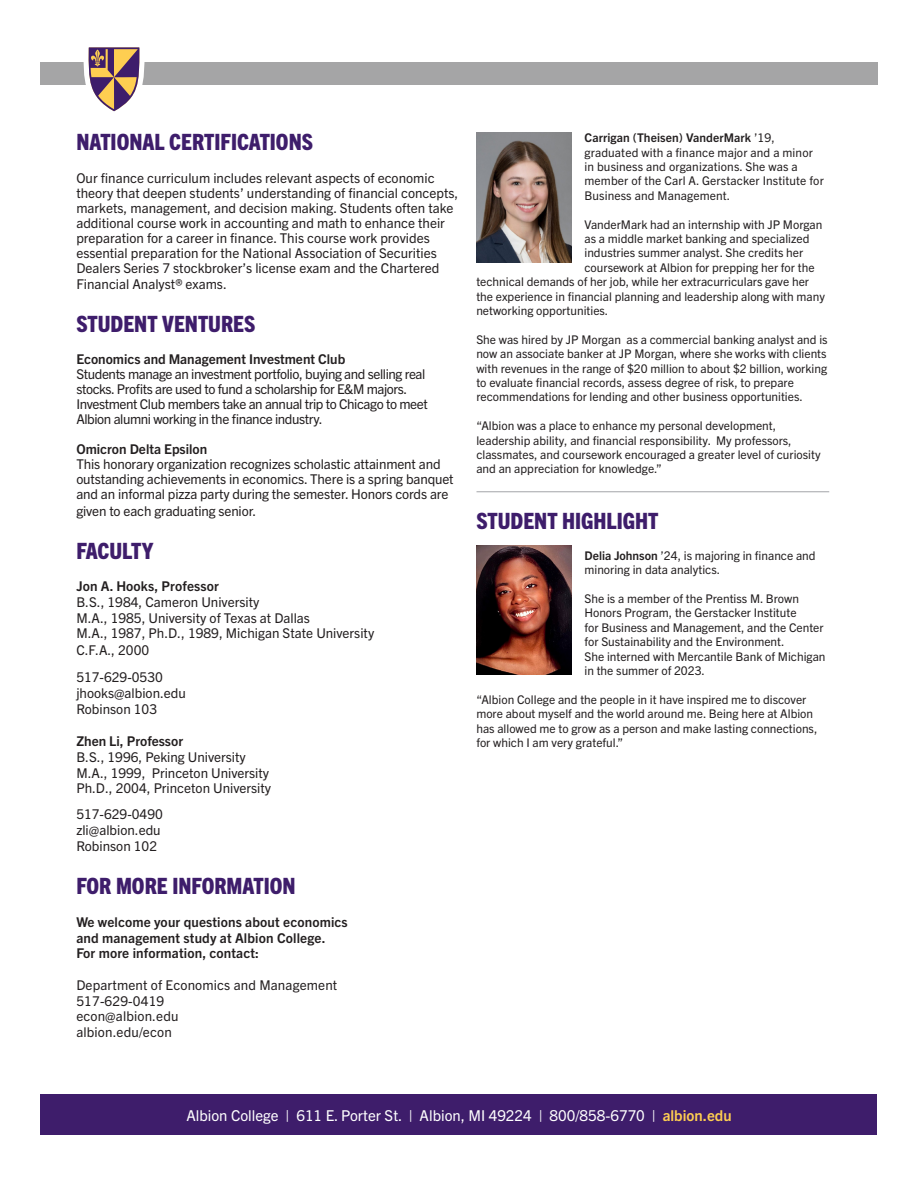
<style>
.page{position:relative;width:918px;height:1188px;background:#fff}
.page>*{position:absolute;margin:0;border:0;box-sizing:border-box;transform-origin:0 0}
.t1{font:800 condensed 22.5px "Trade Gothic Next LT Pro";color:#3e1d6b}
.t2{font:15px "Trade Gothic Next LT Pro";color:#fff}
.t3{font:13.5px/15.1px "Trade Gothic Next LT Pro";color:#231f20}
.t4{font:13.5px/15px "Trade Gothic Next LT Pro";letter-spacing:-.03em;color:#231f20}
.t5{font:700 13.5px/15.8px "Trade Gothic Next LT Pro";letter-spacing:.01em;color:#231f20}
.t6{font:12px/14.4px "Trade Gothic Next LT Pro";color:#231f20}
.s1{font-weight:700}
.s2{font-weight:700;color:#fece51}
</style>
<div class="page">
<div style="left:40px;top:63px;width:838px;height:22px;background:#a5a5a6"></div>
<svg style="left:81px;top:47px;width:68px;height:65px"></svg>
<div style="left:40px;top:1094px;width:838px;height:41px;background:#3e1d6b"></div>
<img style="left:477px;top:545px;width:94px;height:130px">
<img style="left:477px;top:133px;width:94px;height:129px">
<hr style="left:477px;top:491px;width:352px;height:1px;background:#a3a4a8">
<p class="t1" style="left:76px;top:127px;width:238px">NATIONAL CERTIFICATIONS</p>
<p class="t3" style="left:76px;top:169px;width:384px">Our finance curriculum includes relevant aspects of economic theory that deepen students’ understanding of financial concepts, markets, management, and decision making. Students often take additional course work in accounting and math to enhance their preparation for a career in finance. This course work provides essential preparation for the National Association of Securities Dealers Series 7 stockbroker’s license exam and the Chartered Financial Analyst® exams.</p>
<p class="t1" style="left:76px;top:309px;width:181px">STUDENT VENTURES</p>
<p class="t5" style="left:76px;top:351px;width:271px">Economics and Management Investment Club</p>
<p class="t4" style="left:76px;top:366px;width:353px">Students manage an investment portfolio, buying and selling real stocks. Profits are used to fund a scholarship for E&amp;M majors.<br>Investment Club members take an annual trip to Chicago to meet Albion alumni working in the finance industry.</p>
<p class="t5" style="left:76px;top:441px;width:132px">Omicron Delta Epsilon</p>
<p class="t3" style="left:76px;top:456px;width:379px">This honorary organization recognizes scholastic attainment and outstanding achievements in economics. There is a spring banquet and an informal pizza party during the semester. Honors cords are given to each graduating senior.</p>
<p class="t1" style="left:76px;top:535px;width:78px">FACULTY</p>
<p class="t5" style="left:76px;top:578px;width:144px">Jon A. Hooks, Professor</p>
<p class="t3" style="left:76px;top:594px;width:184px">B.S., 1984, Cameron University</p>
<p class="t3" style="left:76px;top:609px;width:235px">M.A., 1985, University of Texas at Dallas</p>
<p class="t3" style="left:76px;top:625px;width:299px">M.A., 1987, Ph.D., 1989, Michigan State University</p>
<p class="t3" style="left:76px;top:641px;width:74px">C.F.A., 2000</p>
<p class="t3" style="left:76px;top:668px;width:88px">517-629-0530</p>
<p class="t3" style="left:76px;top:685px;width:111px">jhooks@albion.edu</p>
<p class="t3" style="left:76px;top:701px;width:82px">Robinson 103</p>
<p class="t5" style="left:76px;top:732px;width:108px">Zhen Li, Professor</p>
<p class="t3" style="left:76px;top:748px;width:171px">B.S., 1996, Peking University</p>
<p class="t3" style="left:76px;top:764px;width:194px">M.A., 1999, Princeton University</p>
<p class="t3" style="left:76px;top:780px;width:196px">Ph.D., 2004, Princeton University</p>
<p class="t3" style="left:76px;top:805px;width:88px">517-629-0490</p>
<p class="t3" style="left:76px;top:822px;width:86px">zli@albion.edu</p>
<p class="t3" style="left:76px;top:838px;width:82px">Robinson 102</p>
<p class="t1" style="left:76px;top:871px;width:221px">FOR MORE INFORMATION</p>
<p class="t5" style="left:76px;top:913px;width:273px">We welcome your questions about economics and management study at Albion College.<br>For more information, contact:</p>
<p class="t3" style="left:76px;top:976px;width:262px">Department of Economics and Management</p>
<p class="t3" style="left:76px;top:992px;width:89px">517-629-0419</p>
<p class="t3" style="left:76px;top:1008px;width:104px">econ@albion.edu</p>
<p class="t3" style="left:76px;top:1024px;width:97px">albion.edu/econ</p>
<p class="t6" style="left:585px;top:130px;width:241px"><span class="s1">Carrigan (Theisen) VanderMark</span> ’19, graduated with a finance major and a minor in business and organizations. She was a member of the Carl A. Gerstacker Institute for Business and Management.</p>
<p class="t6" style="left:585px;top:216px;width:239px">VanderMark had an internship with JP Morgan</p>
<p class="t6" style="left:585px;top:231px;width:226px">as a middle market banking and specialized</p>
<p class="t6" style="left:585px;top:245px;width:220px">industries summer analyst. She credits her</p>
<p class="t6" style="left:585px;top:259px;width:232px">coursework at Albion for prepping her for the</p>
<p class="t6" style="left:476px;top:274px;width:334px">technical demands of her job, while her extracurriculars gave her</p>
<p class="t6" style="left:476px;top:288px;width:350px">the experience in financial planning and leadership along with many</p>
<p class="t6" style="left:476px;top:303px;width:133px">networking opportunities.</p>
<p class="t6" style="left:476px;top:331px;width:353px">She was hired by JP Morgan as a commercial banking analyst and is now an associate banker at JP Morgan, where she works with clients with revenues in the range of $20 million to about $2 billion, working to evaluate financial records, assess degree of risk, to prepare recommendations for lending and other business opportunities.</p>
<p class="t6" style="left:476px;top:418px;width:346px">“Albion was a place to enhance my personal development, leadership ability, and financial responsibility. My professors, classmates, and coursework encouraged a greater level of curiosity and an appreciation for knowledge.”</p>
<p class="t1" style="left:476px;top:506px;width:184px">STUDENT HIGHLIGHT</p>
<p class="t6" style="left:585px;top:547px;width:233px"><span class="s1">Delia Johnson</span> ’24, is majoring in finance and minoring in data analytics.</p>
<p class="t6" style="left:585px;top:591px;width:216px">She is a member of the Prentiss M. Brown<br>Honors Program, the Gerstacker Institute</p>
<p class="t6" style="left:585px;top:619px;width:241px">for Business and Management, and the Center for Sustainability and the Environment.</p>
<p class="t6" style="left:585px;top:648px;width:243px">She interned with Mercantile Bank of Michigan in the summer of 2023.</p>
<p class="t6" style="left:476px;top:691px;width:343px">“Albion College and the people in it have inspired me to discover more about myself and the world around me. Being here at Albion has allowed me to grow as a person and make lasting connections, for which I am very grateful.”</p>
<p class="t2" style="left:186px;top:1105px;width:547px">Albion College | 611 E. Porter St. | Albion, MI 49224 | 800/858-6770 | <span class="s2">albion.edu</span></p>
</div>
